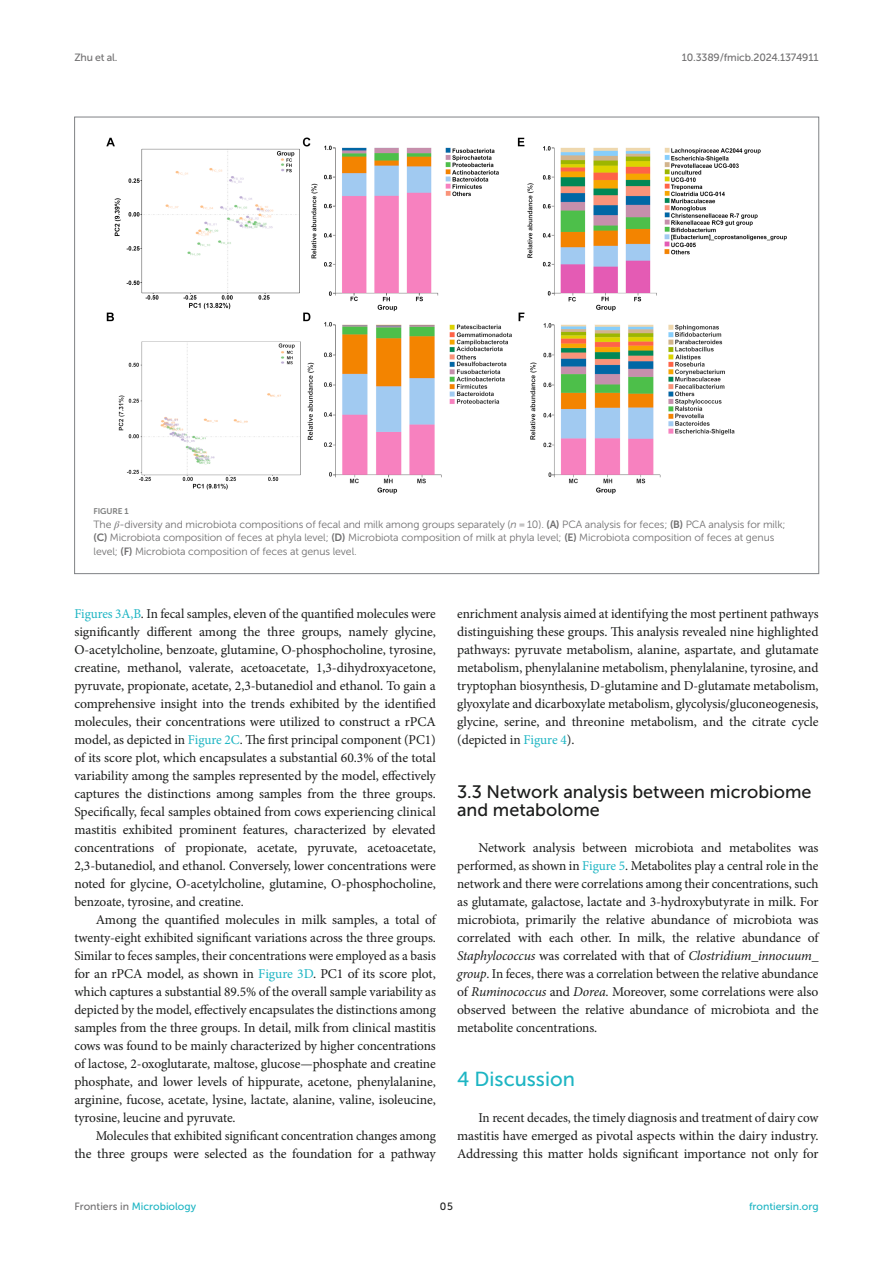
<style>
.page{position:relative;width:893px;height:1263px;background:#fff}
.page>*{position:absolute;margin:0;border:0;box-sizing:border-box;transform-origin:0 0}
.HEAD_1{font:20.25px "Museo Sans 500";color:#1db5c3}
.HEAD_2{font:18px/18px "Museo Sans 500";color:#1b1c1b}
.TEXT_FLUSH{font:13.5px/18px "Minion Pro";letter-spacing:-.01em;color:#1b1c1b;text-align:justify}
.TEXT{font:13.5px/18px "Minion Pro";letter-spacing:-.005em;color:#1b1c1b;text-align:justify}
.FIG_LEG{font:10.5px/13.5px "Museo Sans 300";letter-spacing:-.01em;color:#706f70}
.t1{font:10.5px "Museo Sans 500";color:#1db5c3}
.t2{font:10.5px "Museo Sans 500";letter-spacing:-.015em;color:#706f70}
.t3{font:10.5px "Museo Sans 500";color:#1b1c1b}
.FIG_HD{font:8.25px "Museo Sans 700";letter-spacing:-.01em;color:#7e7f7f}
.s1{font-family:"STIX General";font-style:italic}
.s2{font-style:italic}
.s3{font-family:"Museo Sans 700"}
.s4{color:#1db5c3}
.s5{color:#706f70}
</style>
<div class="page">
<img style="left:106px;top:137px;width:681px;height:357px">
<p class="t2" style="left:74px;top:51px;width:45px">Zhu et al.</p>
<p class="t2" style="left:682px;top:51px;width:138px">10.3389/fmicb.2024.1374911</p>
<p class="FIG_HD" style="left:94px;top:507px;width:37px">FIGURE 1</p>
<p class="FIG_LEG" style="left:94px;top:517px;width:694px">The <span class="s1">β</span>-diversity and microbiota compositions of fecal and milk among groups separately (<span class="s2">n</span> = 10). <span class="s3">(A)</span> PCA analysis for feces; <span class="s3">(B)</span> PCA analysis for milk; <span class="s3">(C)</span> Microbiota composition of feces at phyla level; <span class="s3">(D)</span> Microbiota composition of milk at phyla level; <span class="s3">(E)</span> Microbiota composition of feces at genus level; <span class="s3">(F)</span> Microbiota composition of feces at genus level.</p>
<p class="TEXT_FLUSH" style="left:74px;top:605px;width:363px"><span class="s4">Figures 3A,B</span>. In fecal samples, eleven of the quantified molecules were significantly different among the three groups, namely glycine, O-acetylcholine, benzoate, glutamine, O-phosphocholine, tyrosine, creatine, methanol, valerate, acetoacetate, 1,3-dihydroxyacetone, pyruvate, propionate, acetate, 2,3-butanediol and ethanol. To gain a comprehensive insight into the trends exhibited by the identified molecules, their concentrations were utilized to construct a rPCA model, as depicted in <span class="s4">Figure 2C</span>. The first principal component (PC1) of its score plot, which encapsulates a substantial 60.3% of the total variability among the samples represented by the model, effectively captures the distinctions among samples from the three groups.<br>Specifically, fecal samples obtained from cows experiencing clinical mastitis exhibited prominent features, characterized by elevated concentrations of propionate, acetate, pyruvate, acetoacetate, 2,3-butanediol, and ethanol. Conversely, lower concentrations were noted for glycine, O-acetylcholine, glutamine, O-phosphocholine, benzoate, tyrosine, and creatine.</p>
<p class="TEXT" style="left:74px;top:911px;width:363px;text-indent:21px">Among the quantified molecules in milk samples, a total of twenty-eight exhibited significant variations across the three groups.<br>Similar to feces samples, their concentrations were employed as a basis for an rPCA model, as shown in <span class="s4">Figure 3D</span>. PC1 of its score plot, which captures a substantial 89.5% of the overall sample variability as depicted by the model, effectively encapsulates the distinctions among samples from the three groups. In detail, milk from clinical mastitis cows was found to be mainly characterized by higher concentrations of lactose, 2-oxoglutarate, maltose, glucose—phosphate and creatine phosphate, and lower levels of hippurate, acetone, phenylalanine, arginine, fucose, acetate, lysine, lactate, alanine, valine, isoleucine, tyrosine, leucine and pyruvate.</p>
<p class="TEXT" style="left:74px;top:1127px;width:363px;text-align:right">Molecules that exhibited significant concentration changes among<br>the three groups were selected as the foundation for a pathway</p>
<p class="TEXT" style="left:457px;top:605px;width:363px">enrichment analysis aimed at identifying the most pertinent pathways distinguishing these groups. This analysis revealed nine highlighted pathways: pyruvate metabolism, alanine, aspartate, and glutamate metabolism, phenylalanine metabolism, phenylalanine, tyrosine, and tryptophan biosynthesis, D-glutamine and D-glutamate metabolism, glyoxylate and dicarboxylate metabolism, glycolysis/gluconeogenesis, glycine, serine, and threonine metabolism, and the citrate cycle (depicted in <span class="s4">Figure 4</span>).</p>
<p class="HEAD_2" style="left:457px;top:783px;width:356px">3.3 Network analysis between microbiome and metabolome</p>
<p class="TEXT_FLUSH" style="left:457px;top:839px;width:363px;text-indent:21px">Network analysis between microbiota and metabolites was performed, as shown in <span class="s4">Figure 5</span>. Metabolites play a central role in the network and there were correlations among their concentrations, such as glutamate, galactose, lactate and 3-hydroxybutyrate in milk. For microbiota, primarily the relative abundance of microbiota was correlated with each other. In milk, the relative abundance of <span class="s2">Staphylococcus</span> was correlated with that of <span class="s2">Clostridium_innocuum_ group</span>. In feces, there was a correlation between the relative abundance of <span class="s2">Ruminococcus</span> and <span class="s2">Dorea</span>. Moreover, some correlations were also observed between the relative abundance of microbiota and the metabolite concentrations.</p>
<p class="HEAD_1" style="left:457px;top:1068px;width:119px">4 Discussion</p>
<p class="TEXT_FLUSH" style="left:457px;top:1109px;width:363px;text-indent:21px">In recent decades, the timely diagnosis and treatment of dairy cow mastitis have emerged as pivotal aspects within the dairy industry.<br>Addressing this matter holds significant importance not only for</p>
<p class="t1" style="left:74px;top:1200px;width:123px"><span class="s5">Frontiers in</span> Microbiology</p>
<p class="t3" style="left:440px;top:1200px;width:14px">05</p>
<p class="t1" style="left:749px;top:1200px;width:71px">frontiersin.org</p>
</div>
